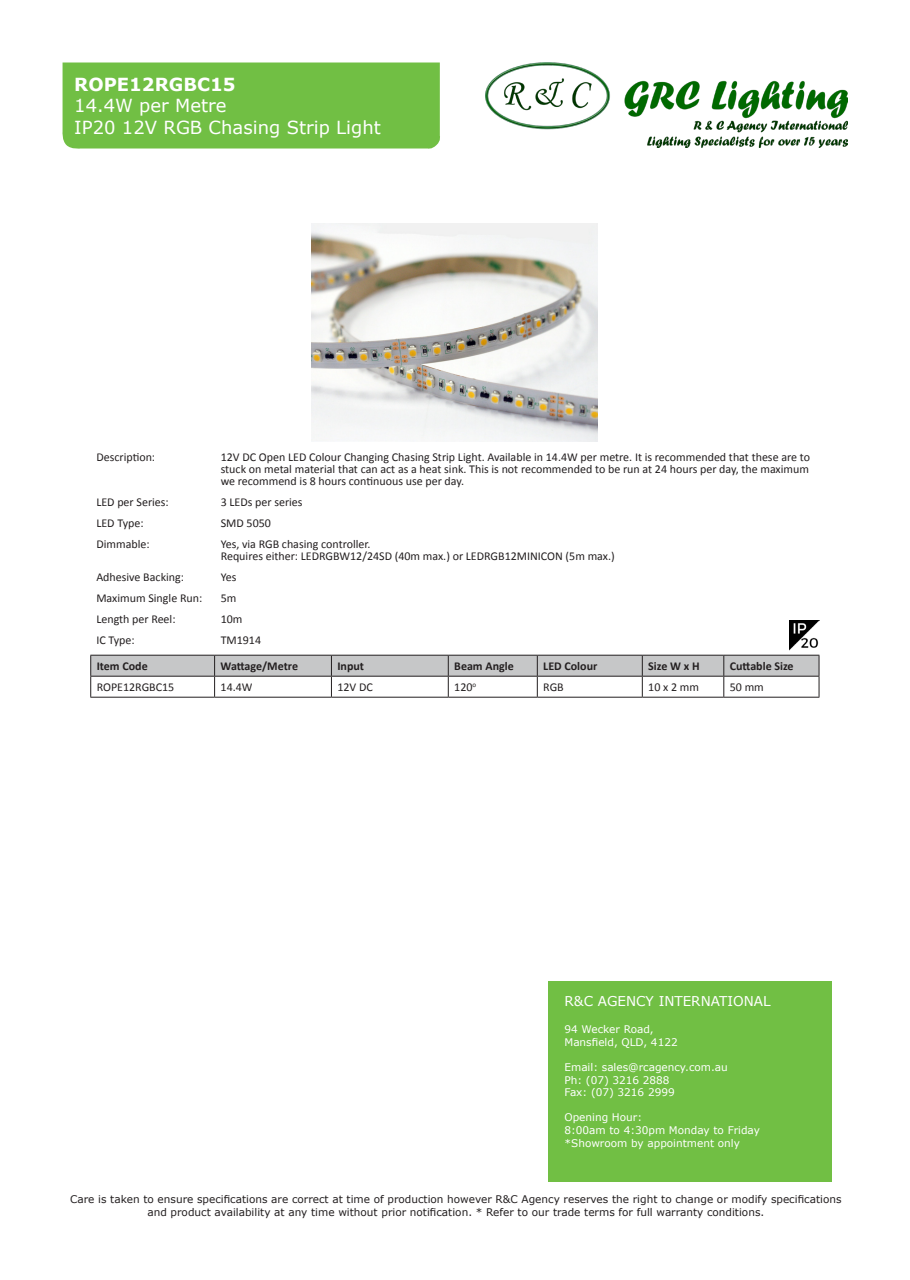
<style>
.page{position:relative;width:910px;height:1280px;background:#fff}
.page>*{position:absolute;margin:0;border:0;box-sizing:border-box;transform-origin:0 0}
.t1{font:18px/21.6px "Verdana";color:#fff}
.t2{font:700 18px "Verdana";color:#fff}
.t3{font:13.5px "Verdana";color:#fff}
.t4{font:12px/12px "Calibri";color:#231f20;text-align:justify}
.t5{font:700 12px "Calibri";color:#231f20}
.t6{font:10.5px/12.6px "Verdana";color:#231f20;text-align:center}
.t7{font:10.5px/12.6px "Verdana";color:#fff}
</style>
<div class="page">
<img style="left:485px;top:63px;width:362px;height:85px">
<div style="left:549px;top:981px;width:283px;height:201px;background:#71bf44"></div>
<div style="left:62px;top:63px;width:378px;height:86px;background:#71bf44"></div>
<hr style="left:90px;top:697px;width:125px;height:1px;background:#231f20">
<hr style="left:215px;top:697px;width:116px;height:1px;background:#231f20">
<hr style="left:331px;top:697px;width:117px;height:1px;background:#231f20">
<hr style="left:448px;top:697px;width:89px;height:1px;background:#231f20">
<hr style="left:537px;top:697px;width:105px;height:1px;background:#231f20">
<hr style="left:642px;top:697px;width:82px;height:1px;background:#231f20">
<hr style="left:724px;top:697px;width:95px;height:1px;background:#231f20">
<svg style="left:90px;top:655px;width:730px;height:42px"></svg>
<img style="left:312px;top:224px;width:286px;height:218px">
<img style="left:789px;top:620px;width:30px;height:30px">
<h1 class="t2" style="left:74px;top:72px;width:163px">ROPE12RGBC15</h1>
<h1 class="t1" style="left:74px;top:95px;width:308px">14.4W per Metre<br>IP20 12V RGB Chasing Strip Light</h1>
<p class="t4" style="left:96px;top:451px;width:60px">Description:</p>
<p class="t4" style="left:221px;top:451px;width:591px">12V DC Open LED Colour Changing Chasing Strip Light. Available in 14.4W per metre. It is recommended that these are to stuck on metal material that can act as a heat sink. This is not recommended to be run at 24 hours per day, the maximum we recommend is 8 hours continuous use per day.</p>
<p class="t4" style="left:96px;top:496px;width:74px">LED per Series:</p>
<p class="t4" style="left:221px;top:496px;width:83px">3 LEDs per series</p>
<p class="t4" style="left:96px;top:517px;width:49px">LED Type:</p>
<p class="t4" style="left:221px;top:517px;width:52px">SMD 5050</p>
<p class="t4" style="left:96px;top:538px;width:55px">Dimmable:</p>
<p class="t4" style="left:221px;top:538px;width:151px">Yes, via RGB chasing controller.</p>
<p class="t4" style="left:221px;top:550px;width:395px">Requires either: LEDRGBW12/24SD (40m max.) or LEDRGB12MINICON (5m max.)</p>
<p class="t4" style="left:96px;top:571px;width:89px">Adhesive Backing:</p>
<p class="t4" style="left:221px;top:571px;width:17px">Yes</p>
<p class="t4" style="left:96px;top:592px;width:108px">Maximum Single Run:</p>
<p class="t4" style="left:221px;top:592px;width:17px">5m</p>
<p class="t4" style="left:96px;top:613px;width:81px">Length per Reel:</p>
<p class="t4" style="left:221px;top:613px;width:23px">10m</p>
<p class="t4" style="left:96px;top:634px;width:40px">IC Type:</p>
<p class="t4" style="left:221px;top:634px;width:42px">TM1914</p>
<p class="t5" style="left:97px;top:658px;width:53px">Item Code</p>
<p class="t5" style="left:221px;top:658px;width:79px">Wattage/Metre</p>
<p class="t5" style="left:337px;top:658px;width:28px">Input</p>
<p class="t5" style="left:454px;top:658px;width:61px">Beam Angle</p>
<p class="t5" style="left:543px;top:658px;width:56px">LED Colour</p>
<p class="t5" style="left:648px;top:658px;width:53px">Size W x H</p>
<p class="t5" style="left:730px;top:658px;width:65px">Cuttable Size</p>
<p class="t4" style="left:97px;top:681px;width:79px">ROPE12RGBC15</p>
<p class="t4" style="left:221px;top:681px;width:33px">14.4W</p>
<p class="t4" style="left:337px;top:681px;width:37px">12V DC</p>
<p class="t4" style="left:454px;top:681px;width:23px">120<sup>o</sup></p>
<p class="t4" style="left:543px;top:681px;width:22px">RGB</p>
<p class="t4" style="left:648px;top:681px;width:52px">10 x 2 mm</p>
<p class="t4" style="left:730px;top:681px;width:36px">50 mm</p>
<p class="t3" style="left:564px;top:992px;width:208px">R&amp;C AGENCY INTERNATIONAL</p>
<p class="t7" style="left:564px;top:1023px;width:115px">94 Wecker Road,<br>Mansfield, QLD, 4122</p>
<p class="t7" style="left:564px;top:1061px;width:165px">Email: sales@rcagency.com.au<br>Ph: (07) 3216 2888<br>Fax: (07) 3216 2999</p>
<p class="t7" style="left:564px;top:1111px;width:197px">Opening Hour:<br>8:00am to 4:30pm Monday to Friday *Showroom by appointment only</p>
<p class="t6" style="left:70px;top:1193px;width:773px">Care is taken to ensure specifications are correct at time of production however R&amp;C Agency reserves the right to change or modify specifications and product availability at any time without prior notification. * Refer to our trade terms for full warranty conditions.</p>
</div>
